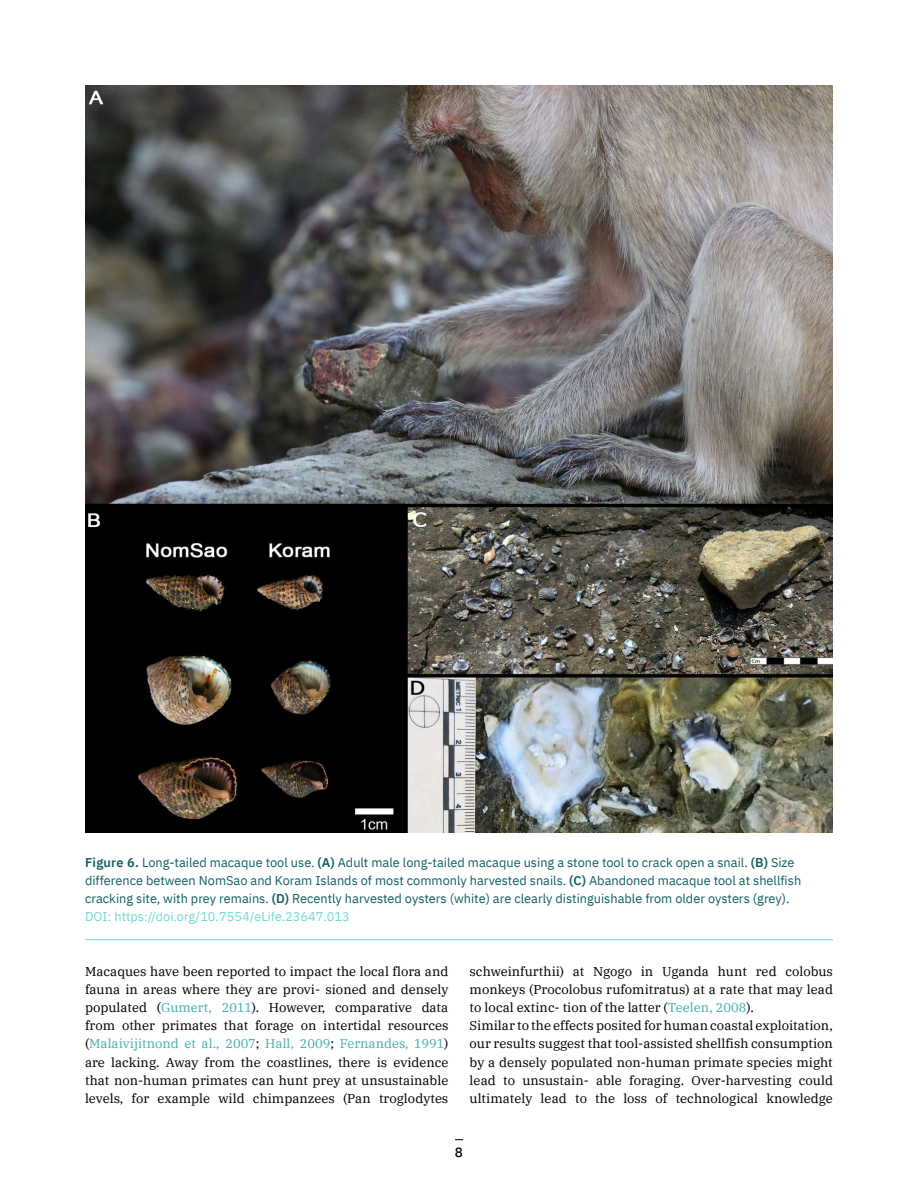
<style>
.page{position:relative;width:918px;height:1188px;background:#fff}
.page>*{position:absolute;margin:0;border:0;box-sizing:border-box;transform-origin:0 0}
.t1{font:500 13.5px "IBM Plex Sans";color:#000}
.t2{font:12.75px/18.1px "IBM Plex Serif";color:#000;text-align:justify}
.t3{font:12.75px/18.1px "IBM Plex Sans";color:#10605f}
.s1{font-weight:600}
.s2{color:#72d9d4}
.s3{color:#47b0ac}
</style>
<div class="page">
<img style="left:85px;top:85px;width:748px;height:748px">
<hr style="left:85px;top:939px;width:748px;height:1px;background:#72d9d4">
<p class="t3" style="left:85px;top:852px;width:718px"><span class="s1">Figure 6.</span> Long-tailed macaque tool use. <span class="s1">(A)</span> Adult male long-tailed macaque using a stone tool to crack open a snail. <span class="s1">(B)</span> Size difference between NomSao and Koram Islands of most commonly harvested snails. <span class="s1">(C)</span> Abandoned macaque tool at shellfish cracking site, with prey remains. <span class="s1">(D)</span> Recently harvested oysters (white) are clearly distinguishable from older oysters (grey).<br><span class="s2">DOI: https://doi.org/10.7554/eLife.23647.013</span></p>
<p class="t2" style="left:85px;top:961px;width:365px">Macaques have been reported to impact the local flora and fauna in areas where they are provi- sioned and densely populated (<span class="s3">Gumert, 2011</span>). However, comparative data from other primates that forage on intertidal resources (<span class="s3">Malaivijitnond et al., 2007</span>; <span class="s3">Hall, 2009</span>; <span class="s3">Fernandes, 1991</span>) are lacking. Away from the coastlines, there is evidence that non-human primates can hunt prey at unsustainable levels, for example wild chimpanzees (Pan troglodytes</p>
<p class="t2" style="left:470px;top:961px;width:365px;text-align:left">schweinfurthii) at Ngogo in Uganda hunt red colobus monkeys (Procolobus rufomitratus) at a rate that may lead to local extinc- tion of the latter (<span class="s3">Teelen, 2008</span>).<br>Similar to the effects posited for human coastal exploitation, our results suggest that tool-assisted shellfish consumption by a densely populated non-human primate species might lead to unsustain- able foraging. Over-harvesting could ultimately lead to the loss of technological knowledge</p>
<p class="t1" style="left:455px;top:1142px;width:10px">8</p>
</div>
